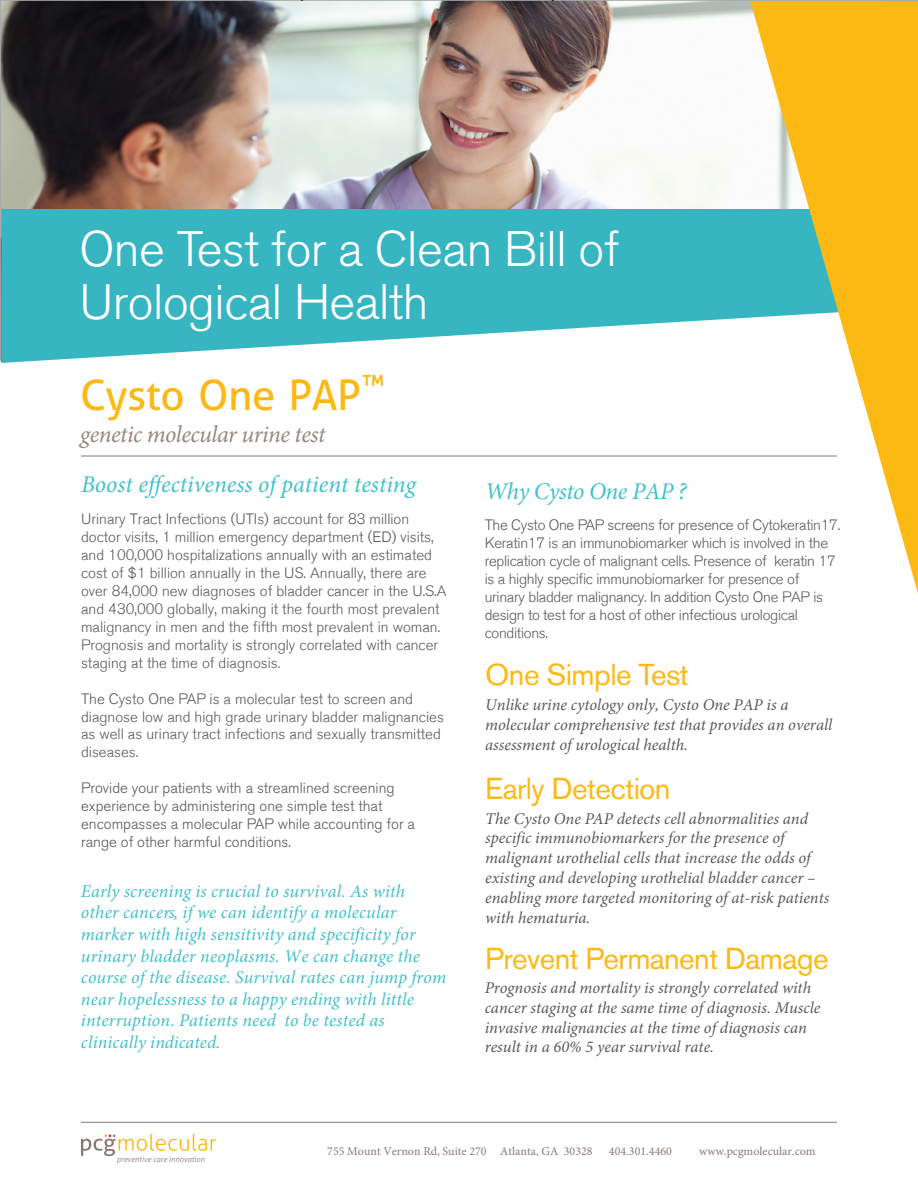
<style>
.page{position:relative;width:918px;height:1188px;background:#fff}
.page>*{position:absolute;margin:0;border:0;box-sizing:border-box;transform-origin:0 0}
.t1{font:300 49.5px/52.8px "Akzidenz Grotesk BE";letter-spacing:-.01em;color:#fff}
.t2{font:42px "Aller";letter-spacing:-.01em;color:#fdb813}
.t3{font:30px "Akzidenz Grotesk BE";letter-spacing:-.02em;color:#fdb913}
.t4{font:30px "Akzidenz Grotesk BE";letter-spacing:-.02em;color:#fdb813}
.t5{font:27px "Aller";color:#fdb813}
.t6{font:italic 24px "Minion Pro";color:#40c1cb}
.t7{font:italic 24px "Minion Pro";letter-spacing:-.02em;color:#96877d}
.t8{font:italic 24px "Minion Pro";letter-spacing:-.02em;color:#40c1cb}
.t9{font:italic 18px/21.6px "Minion Pro";letter-spacing:.01em;color:#40c1cb}
.t10{font:italic 16.5px/19.8px "Minion Pro";color:#58595b}
.t11{font:300 15px/18px "Akzidenz Grotesk BE";color:#58595b}
.t12{font:300 15px/18px "Akzidenz Grotesk BE";letter-spacing:-.02em;color:#58595b}
.t13{font:15px/18px "Berthold Akzidenz Grotesk BE";color:#58595b}
.t14{font:12px "Minion Pro";color:#887975}
.t15{font:italic 300 7.8px "Aller";letter-spacing:-.005em;color:#887975}
.s1{font-family:"Akzidenz Grotesk BE";font-weight:300}
.s2{font-family:"Berthold Akzidenz Grotesk BE";font-weight:400}
</style>
<div class="page">
<img style="left:1px;top:1px;width:749px;height:208px">
<hr style="left:81px;top:456px;width:756px;height:1px;background:#887975">
<hr style="left:81px;top:1122px;width:756px;height:1px;background:#887975">
<svg style="left:81px;top:1134px;width:135px;height:22px"></svg>
<svg style="left:1px;top:209px;width:749px;height:154px;background:#54c0c9"></svg>
<svg style="left:750px;top:1px;width:168px;height:592px"></svg>
<h1 class="t1" style="left:79px;top:223px;width:541px">One Test for a Clean Bill of<br>Urological Health</h1>
<h3 class="t5" style="left:362px;top:368px;width:24px">™</h3>
<h2 class="t2" style="left:80px;top:369px;width:282px">Cysto One PAP</h2>
<h3 class="t7" style="left:80px;top:418px;width:247px">genetic molecular urine test</h3>
<h3 class="t6" style="left:81px;top:468px;width:336px">Boost effectiveness of patient testing</h3>
<p class="t13" style="left:81px;top:510px;width:354px">Urinary Tract Infections (UTIs) account for 83 million doctor visits, 1 million emergency department (ED) visits, and 100,000 hospitalizations annually with an estimated cost of $1 billion annually in the US. <span class="s1">Annually, there are</span></p>
<p class="t11" style="left:81px;top:582px;width:367px">over 84,000 new diagnoses of bladder cancer in the U.S.A and 430,000 globally, making it the fourth most prevalent malignancy in men and the fifth most prevalent in woman.<br>Prognosis and mortality is strongly correlated with cancer staging at the time of diagnosis<span class="s2">.</span></p>
<p class="t11" style="left:81px;top:690px;width:364px">The Cysto One PAP is a molecular test to screen and diagnose low and high grade urinary bladder malignancies</p>
<p class="t13" style="left:81px;top:726px;width:361px">as well as urinary tract infections and sexually transmitted diseases.</p>
<p class="t11" style="left:81px;top:779px;width:336px">Provide your patients with a streamlined screening experience by administering one simple test that encompasses a molecular PAP while accounting for a range of other harmful conditions.</p>
<p class="t9" style="left:81px;top:880px;width:367px">Early screening is crucial to survival. As with other cancers, if we can identify a molecular marker with high sensitivity and specificity for urinary bladder neoplasms. We can change the course of the disease. Survival rates can jump from near hopelessness to a happy ending with little interruption. Patients need to be tested as clinically indicated.</p>
<h3 class="t8" style="left:485px;top:475px;width:203px">Why Cysto One PAP ?</h3>
<p class="t12" style="left:485px;top:516px;width:357px">The Cysto One PAP screens for presence of Cytokeratin17.<br>Keratin17 is an immunobiomarker which is involved in the replication cycle of malignant cells. Presence of keratin 17 is a highly specific immunobiomarker for presence of urinary bladder malignancy. In addition Cysto One PAP is design to test for a host of other infectious urological conditions.</p>
<h3 class="t4" style="left:485px;top:657px;width:205px">One Simple Test</h3>
<p class="t10" style="left:485px;top:695px;width:349px">Unlike urine cytology only, Cysto One PAP is a molecular comprehensive test that provides an overall assessment of urological health.</p>
<h3 class="t3" style="left:485px;top:771px;width:187px">Early Detection</h3>
<p class="t10" style="left:485px;top:808px;width:346px">The Cysto One PAP detects cell abnormalities and specific immunobiomarkers for the presence of malignant urothelial cells that increase the odds of existing and developing urothelial bladder cancer – enabling more targeted monitoring of at-risk patients with hematuria.</p>
<h3 class="t3" style="left:485px;top:940px;width:345px">Prevent Permanent Damage</h3>
<p class="t10" style="left:485px;top:978px;width:337px">Prognosis and mortality is strongly correlated with cancer staging at the same time of diagnosis. Muscle invasive malignancies at the time of diagnosis can result in a 60% 5 year survival rate.</p>
<p class="t15" style="left:117px;top:1154px;width:90px">preventive care innovation</p>
<p class="t14" style="left:327px;top:1143px;width:267px">755 Mount Vernon Rd, Suite 270 Atlanta, GA 30328</p>
<p class="t14" style="left:609px;top:1143px;width:65px">404.301.4460</p>
<p class="t14" style="left:699px;top:1143px;width:118px">www.pcgmolecular.com</p>
</div>
